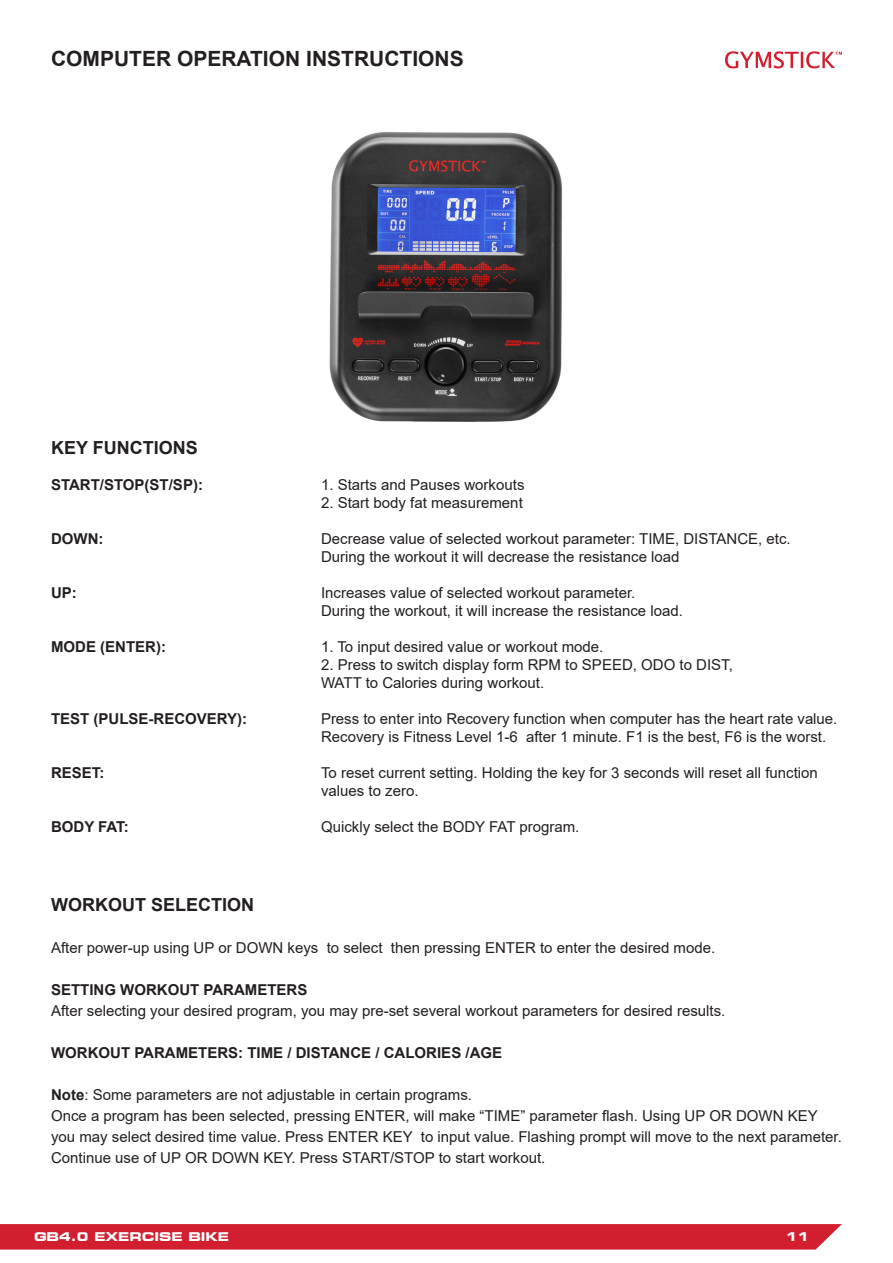
<style>
.page{position:relative;width:893px;height:1263px;background:#fff}
.page>*{position:absolute;margin:0;border:0;box-sizing:border-box;transform-origin:0 0}
.t1{font:700 21px "Arial";color:#231f20}
.页脚{font:700 18px "Arial";color:#231f20}
.正文{font:15px/18px "Arial";color:#231f20}
.页脚-2{font:15px/21px "Arial";color:#231f20}
.正文-2{font:700 15px "Arial";color:#231f20}
.页脚-3{font:700 15px "Arial";color:#231f20}
.t2{font:700 expanded 12px "Square 721 BT";color:#fff}
.s1{font-weight:700}
</style>
<div class="page">
<div style="left:0;top:1224px;width:842px;height:25px;background:#d21f2f"></div>
<svg style="left:725px;top:51px;width:117px;height:17px"></svg>
<img style="left:329px;top:132px;width:233px;height:290px">
<p class="t1" style="left:51px;top:44px;width:414px">COMPUTER OPERATION INSTRUCTIONS</p>
<p class="页脚" style="left:51px;top:435px;width:148px">KEY FUNCTIONS</p>
<p class="正文-2" style="left:51px;top:474px;width:153px">START/STOP(ST/SP):</p>
<p class="正文" style="left:321px;top:476px;width:205px">1. Starts and Pauses workouts</p>
<p class="正文" style="left:321px;top:494px;width:203px">2. Start body fat measurement</p>
<p class="正文-2" style="left:51px;top:528px;width:54px">DOWN:</p>
<p class="正文" style="left:321px;top:530px;width:471px">Decrease value of selected workout parameter: TIME, DISTANCE, etc.<br>During the workout it will decrease the resistance load</p>
<p class="正文-2" style="left:51px;top:582px;width:27px">UP:</p>
<p class="正文" style="left:321px;top:584px;width:316px">Increases value of selected workout parameter.</p>
<p class="正文" style="left:321px;top:602px;width:363px">During the workout, it will increase the resistance load.</p>
<p class="正文-2" style="left:51px;top:636px;width:116px">MODE (ENTER):</p>
<p class="正文" style="left:321px;top:638px;width:284px">1. To input desired value or workout mode.</p>
<p class="正文" style="left:321px;top:656px;width:413px">2. Press to switch display form RPM to SPEED, ODO to DIST,</p>
<p class="正文" style="left:321px;top:674px;width:225px">WATT to Calories during workout.</p>
<p class="正文-2" style="left:51px;top:708px;width:198px">TEST (PULSE-RECOVERY):</p>
<p class="正文" style="left:321px;top:710px;width:518px">Press to enter into Recovery function when computer has the heart rate value.<br>Recovery is Fitness Level 1-6 after 1 minute. F1 is the best, F6 is the worst.</p>
<p class="正文-2" style="left:51px;top:762px;width:55px">RESET:</p>
<p class="正文" style="left:321px;top:764px;width:498px">To reset current setting. Holding the key for 3 seconds will reset all function values to zero.</p>
<p class="正文-2" style="left:51px;top:816px;width:79px">BODY FAT:</p>
<p class="正文" style="left:321px;top:818px;width:260px">Quickly select the BODY FAT program.</p>
<p class="页脚" style="left:51px;top:892px;width:205px">WORKOUT SELECTION</p>
<p class="页脚-2" style="left:51px;top:937px;width:666px">After power-up using UP or DOWN keys to select then pressing ENTER to enter the desired mode.</p>
<p class="页脚-3" style="left:51px;top:979px;width:258px">SETTING WORKOUT PARAMETERS</p>
<p class="页脚-2" style="left:51px;top:1000px;width:676px">After selecting your desired program, you may pre-set several workout parameters for desired results.</p>
<p class="页脚-3" style="left:51px;top:1042px;width:453px">WORKOUT PARAMETERS: TIME / DISTANCE / CALORIES /AGE</p>
<p class="页脚-2" style="left:51px;top:1084px;width:422px"><span class="s1">Note</span>: Some parameters are not adjustable in certain programs.</p>
<p class="页脚-2" style="left:51px;top:1105px;width:792px">Once a program has been selected, pressing ENTER, will make “TIME” parameter flash. Using UP OR DOWN KEY you may select desired time value. Press ENTER KEY to input value. Flashing prompt will move to the next parameter.<br>Continue use of UP OR DOWN KEY. Press START/STOP to start workout.</p>
<p class="t2" style="left:34px;top:1230px;width:197px">GB4.0 EXERCISE BIKE</p>
<p class="t2" style="left:786px;top:1230px;width:25px">11</p>
</div>
